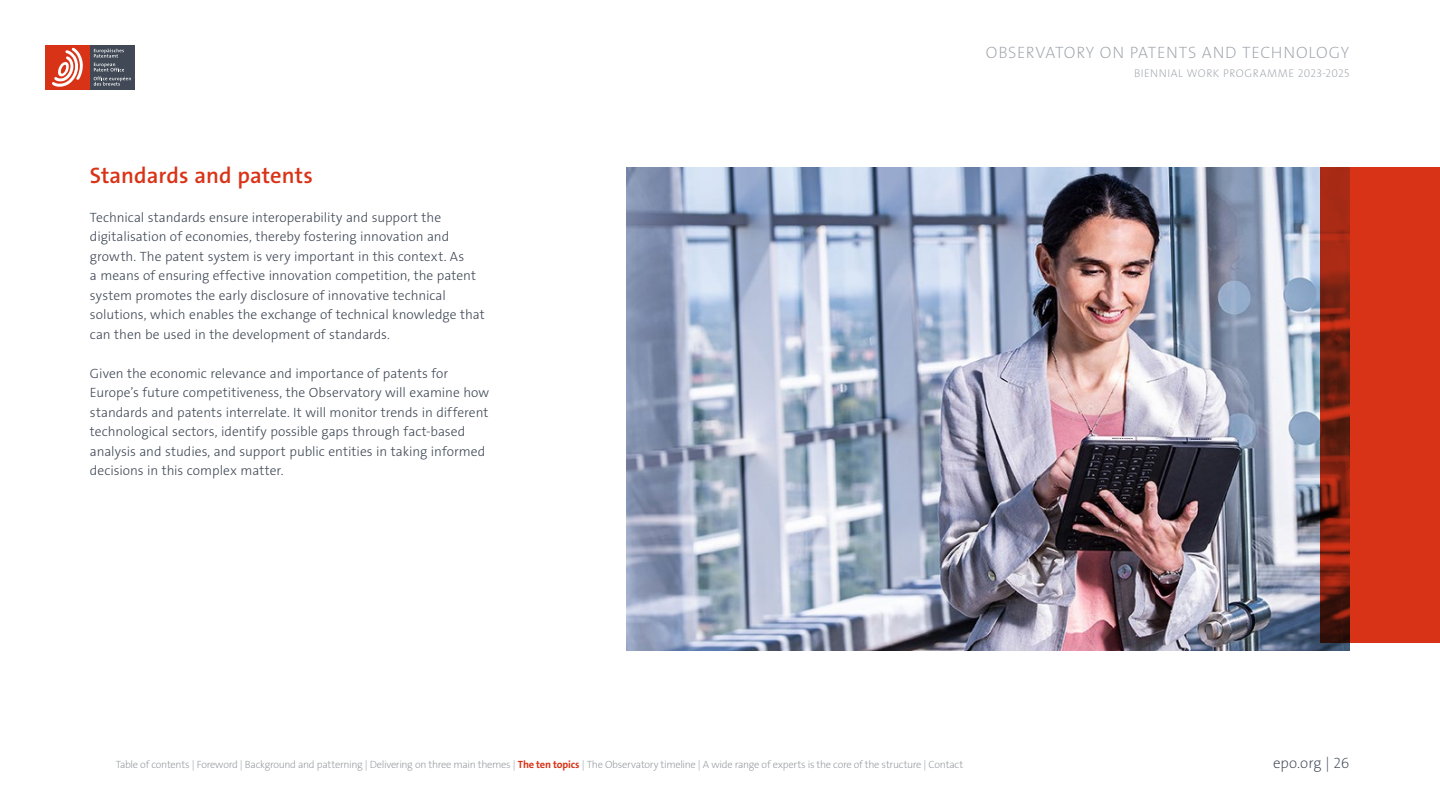
<style>
.page{position:relative;width:1440px;height:810px;background:#fff}
.page>*{position:absolute;margin:0;border:0;box-sizing:border-box;transform-origin:0 0}
.t1{font:22.5px "The Sans LP6 Se Bld";letter-spacing:.005em;color:#d93317}
.t2{font:16.5px "The Sans LP2 Ex Lig";letter-spacing:.04em;color:#9fa4aa}
.t3{font:15px "The Sans LP2 Ex Lig";letter-spacing:-.005em;color:#404955}
.t4{font:13.5px/19.5px "The Sans LP3 Lig";color:#404955}
.t5{font:11.25px "The Sans LP2 Ex Lig";letter-spacing:.04em;color:#9fa4aa}
.t6{font:10.5px "The Sans LP2 Ex Lig";letter-spacing:-.025em;color:#8d9299}
.s1{font-family:"The Sans LP7 Bld";color:#d93317}
</style>
<div class="page">
<div style="left:90px;top:45px;width:45px;height:45px;background:#404955"></div>
<svg style="left:94px;top:49px;width:30px;height:22px"></svg>
<svg style="left:94px;top:77px;width:37px;height:9px"></svg>
<div style="left:45px;top:45px;width:45px;height:45px;background:#d93317"></div>
<svg style="left:52px;top:48px;width:31px;height:39px"></svg>
<img style="left:626px;top:167px;width:724px;height:484px">
<svg style="left:1321px;top:167px;width:119px;height:476px;fill:#d93317"></svg>
<h1 class="t1" style="left:90px;top:161px;width:225px">Standards and patents</h1>
<p class="t4" style="left:90px;top:208px;width:396px">Technical standards ensure interoperability and support the digitalisation of economies, thereby fostering innovation and growth. The patent system is very important in this context. As<br>a means of ensuring effective innovation competition, the patent system promotes the early disclosure of innovative technical solutions, which enables the exchange of technical knowledge that can then be used in the development of standards.</p>
<p class="t4" style="left:90px;top:364px;width:401px">Given the economic relevance and importance of patents for Europe’s future competitiveness, the Observatory will examine how standards and patents interrelate. It will monitor trends in different technological sectors, identify possible gaps through fact-based analysis and studies, and support public entities in taking informed decisions in this complex matter.</p>
<p class="t2" style="left:986px;top:41px;width:365px">OBSERVATORY ON PATENTS AND TECHNOLOGY</p>
<p class="t5" style="left:1134px;top:66px;width:217px">BIENNIAL WORK PROGRAMME 2023-2025</p>
<p class="t6" style="left:116px;top:758px;width:849px">Table of contents | Foreword | Background and patterning | Delivering on three main themes | <span class="s1">The ten topics</span> | The Observatory timeline | A wide range of experts is the core of the structure | Contact</p>
<p class="t3" style="left:1273px;top:753px;width:78px">epo.org | 26</p>
</div>
